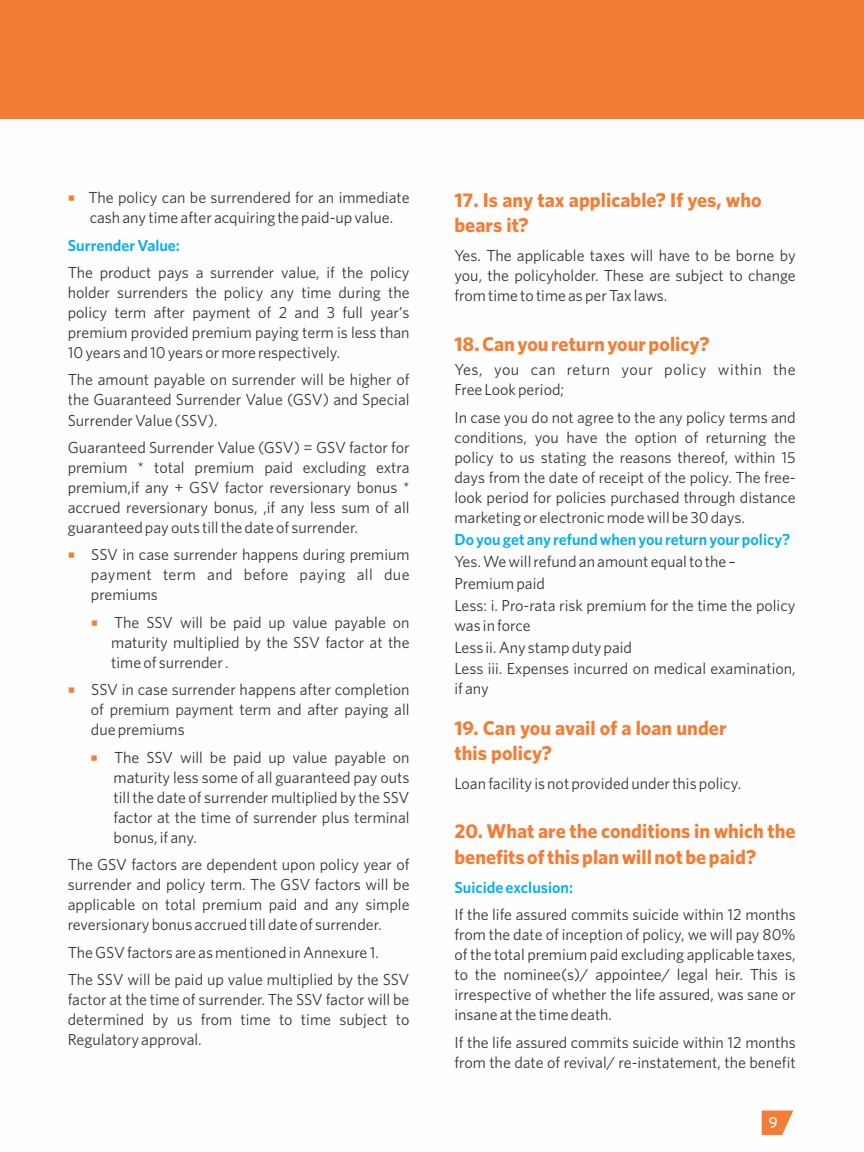
<style>
.page{position:relative;width:864px;height:1152px;background:#fff}
.page>*{position:absolute;margin:0;border:0;box-sizing:border-box;transform-origin:0 0}
.t1{font:700 20px/25.4px "Whitney";color:#f47d35}
.t2{font:16px/20px "Whitney";color:#373435;text-align:justify}
.t3{font:600 16px "Whitney";color:#00afef}
.t4{font:16px/20px "Whitney";letter-spacing:.035em;color:#373435}
.t5{font:500 16px "Whitney";color:#fefefe}
.s1{color:#f47d35}
</style>
<div class="page">
<div style="left:0;top:0;width:864px;height:119px;background:#f47d35"></div>
<svg style="left:762px;top:1111px;width:31px;height:24px"></svg>
<p class="t2" style="left:68px;top:189px;width:343px;text-align:center"><span class="s1">○</span> The policy can be surrendered for an immediate cash any time after acquiring the paid-up value.</p>
<p class="t3" style="left:68px;top:239px;width:114px">Surrender Value:</p>
<p class="t2" style="left:68px;top:264px;width:343px">The product pays a surrender value, if the policy holder surrenders the policy any time during the policy term after payment of 2 and 3 full year’s premium provided premium paying term is less than 10 years and 10 years or more respectively.</p>
<p class="t2" style="left:68px;top:371px;width:343px">The amount payable on surrender will be higher of the Guaranteed Surrender Value (GSV) and Special Surrender Value (SSV).</p>
<p class="t2" style="left:68px;top:439px;width:343px">Guaranteed Surrender Value (GSV) = GSV factor for premium * total premium paid excluding extra premium,if any + GSV factor reversionary bonus * accrued reversionary bonus, ,if any less sum of all guaranteed pay outs till the date of surrender.</p>
<p class="t2" style="left:91px;top:546px;width:320px;text-indent:-23px"><span class="s1">○</span> SSV in case surrender happens during premium payment term and before paying all due premiums</p>
<p class="t2" style="left:111px;top:614px;width:300px;text-indent:-21px"><span class="s1">○</span> The SSV will be paid up value payable on maturity multiplied by the SSV factor at the time of surrender .</p>
<p class="t2" style="left:91px;top:681px;width:320px;text-indent:-23px"><span class="s1">○</span> SSV in case surrender happens after completion of premium payment term and after paying all due premiums</p>
<p class="t2" style="left:114px;top:748px;width:298px;text-indent:-23px"><span class="s1">○</span> The SSV will be paid up value payable on maturity less some of all guaranteed pay outs till the date of surrender multiplied by the SSV factor at the time of surrender plus terminal bonus, if any.</p>
<p class="t2" style="left:68px;top:856px;width:343px">The GSV factors are dependent upon policy year of surrender and policy term. The GSV factors will be applicable on total premium paid and any simple reversionary bonus accrued till date of surrender.</p>
<p class="t2" style="left:68px;top:940px;width:343px;line-height:27.4px">The GSV factors are as mentioned in Annexure 1.<br>The SSV will be paid up value multiplied by the SSV</p>
<p class="t2" style="left:68px;top:991px;width:343px">factor at the time of surrender. The SSV factor will be determined by us from time to time subject to Regulatory approval.</p>
<p class="t1" style="left:454px;top:189px;width:309px">17. Is any tax applicable? If yes, who bears it?</p>
<p class="t2" style="left:454px;top:247px;width:343px">Yes. The applicable taxes will have to be borne by you, the policyholder. These are subject to change from time to time as per Tax laws.</p>
<p class="t1" style="left:454px;top:332px;width:257px">18. Can you return your policy?</p>
<p class="t4" style="left:454px;top:361px;width:343px">Yes, you can return your policy within the<br>Free Look period;</p>
<p class="t2" style="left:454px;top:408px;width:343px">In case you do not agree to the any policy terms and conditions, you have the option of returning the policy to us stating the reasons thereof, within 15 days from the date of receipt of the policy. The free&shy;look period for policies purchased through distance marketing or electronic mode will be 30 days.</p>
<p class="t3" style="left:454px;top:533px;width:337px">Do you get any refund when you return your policy?</p>
<p class="t2" style="left:454px;top:552px;width:343px;line-height:21.8px;text-align:left">Yes. We will refund an amount equal to the –<br>Premium paid<br>Less: i. Pro-rata risk premium for the time the policy</p>
<p class="t2" style="left:454px;top:615px;width:343px;line-height:21.8px;text-align:left">was in force<br>Less ii. Any stamp duty paid<br>Less iii. Expenses incurred on medical examination,</p>
<p class="t2" style="left:454px;top:680px;width:36px">if any</p>
<p class="t1" style="left:454px;top:717px;width:274px">19. Can you avail of a loan under this policy?</p>
<p class="t2" style="left:454px;top:775px;width:288px">Loan facility is not provided under this policy.</p>
<p class="t1" style="left:454px;top:820px;width:343px">20. What are the conditions in which the benefits of this plan will not be paid?</p>
<p class="t3" style="left:454px;top:881px;width:120px">Suicide exclusion:</p>
<p class="t2" style="left:454px;top:906px;width:343px">If the life assured commits suicide within 12 months from the date of inception of policy, we will pay 80% of the total premium paid excluding applicable taxes, to the nominee(s)/ appointee/ legal heir. This is irrespective of whether the life assured, was sane or insane at the time death.</p>
<p class="t2" style="left:454px;top:1033px;width:343px">If the life assured commits suicide within 12 months from the date of revival/ re-instatement, the benefit</p>
<p class="t5" style="left:769px;top:1117px;width:11px">9</p>
</div>
